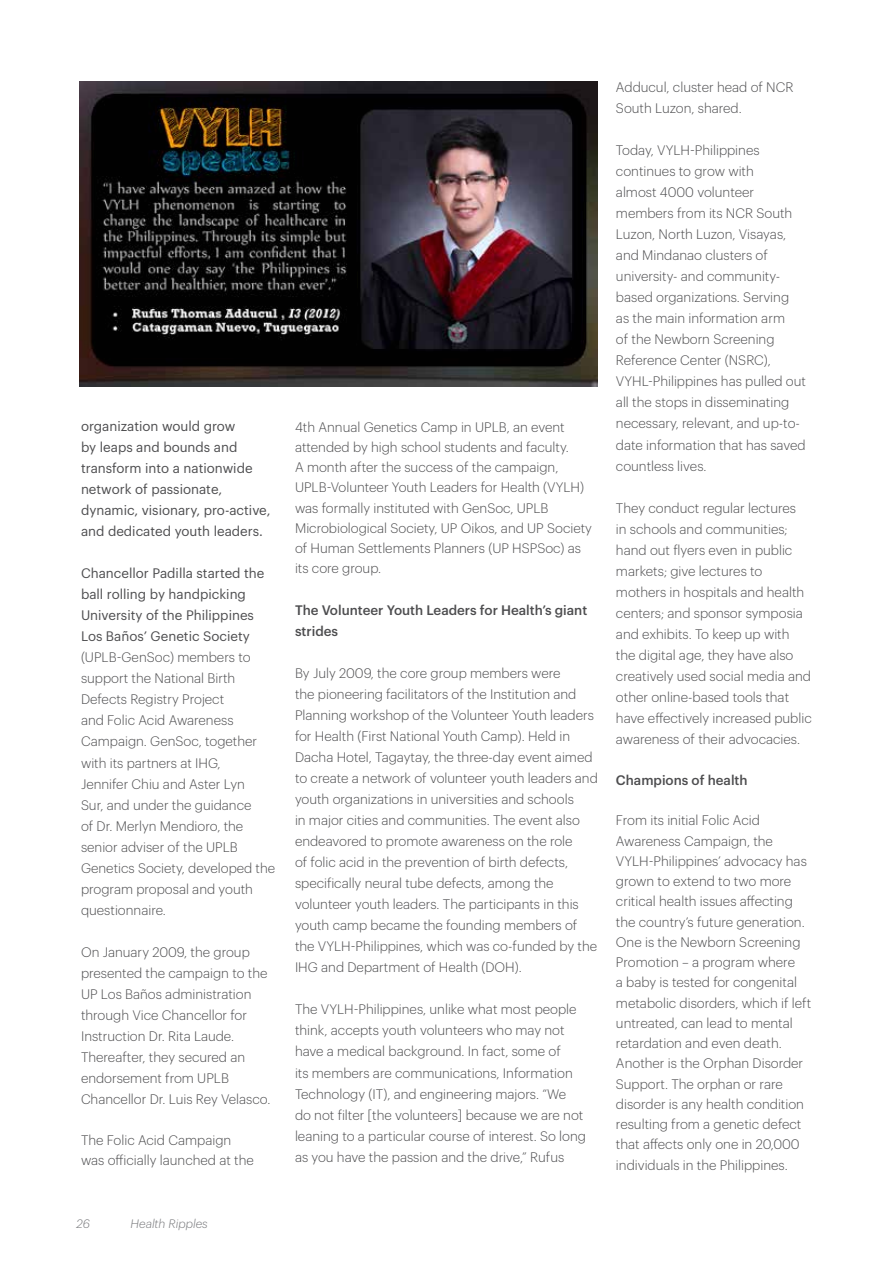
<style>
.page{position:relative;width:893px;height:1263px;background:#fff}
.page>*{position:absolute;margin:0;border:0;box-sizing:border-box;transform-origin:0 0}
.t1{font:300 13.5px/21px "Graphik";color:#4d4d4f}
.t2{font:13.5px/21px "Graphik";color:#4d4d4f}
.t3{font:500 13.5px/21px "Graphik";color:#4d4d4f}
.t4{font:italic 300 12px "Graphik";color:#77787b}
</style>
<div class="page">
<img style="left:79px;top:81px;width:518px;height:305px">
<p class="t2" style="left:81px;top:415px;width:191px">organization would grow<br>by leaps and bounds and transform into a nationwide network of passionate, dynamic, visionary, pro-active, and dedicated youth leaders.</p>
<p class="t2" style="left:81px;top:562px;width:185px">Chancellor Padilla started the ball rolling by handpicking<br>University of the Philippines<br>Los Baños’ Genetic Society</p>
<p class="t1" style="left:81px;top:646px;width:196px">(UPLB-GenSoc) members to support the National Birth<br>Defects Registry Project<br>and Folic Acid Awareness<br>Campaign. GenSoc, together with its partners at IHG,<br>Jennifer Chiu and Aster Lyn<br>Sur, and under the guidance<br>of Dr. Merlyn Mendioro, the senior adviser of the UPLB<br>Genetics Society, developed the program proposal and youth questionnaire.</p>
<p class="t1" style="left:81px;top:940px;width:191px">On January 2009, the group presented the campaign to the<br>UP Los Baños administration through Vice Chancellor for<br>Instruction Dr. Rita Laude.<br>Thereafter, they secured an endorsement from UPLB<br>Chancellor Dr. Luis Rey Velasco.</p>
<p class="t1" style="left:81px;top:1129px;width:174px;line-height:20.2px">The Folic Acid Campaign was officially launched at the</p>
<p class="t4" style="left:76px;top:1215px;width:15px">26</p>
<p class="t4" style="left:130px;top:1215px;width:79px">Health Ripples</p>
<p class="t1" style="left:295px;top:415px;width:299px;line-height:20.2px">4th Annual Genetics Camp in UPLB, an event attended by high school students and faculty.<br>A month after the success of the campaign, UPLB-Volunteer Youth Leaders for Health (VYLH) was formally instituted with GenSoc, UPLB Microbiological Society, UP Oikos, and UP Society of Human Settlements Planners (UP HSPSoc) as its core group.</p>
<p class="t3" style="left:295px;top:599px;width:294px">The Volunteer Youth Leaders for Health’s giant strides</p>
<p class="t1" style="left:295px;top:662px;width:304px">By July 2009, the core group members were<br>the pioneering facilitators of the Institution and Planning workshop of the Volunteer Youth leaders for Health (First National Youth Camp). Held in Dacha Hotel, Tagaytay, the three-day event aimed to create a network of volunteer youth leaders and youth organizations in universities and schools<br>in major cities and communities. The event also endeavored to promote awareness on the role<br>of folic acid in the prevention of birth defects, specifically neural tube defects, among the volunteer youth leaders. The participants in this youth camp became the founding members of the VYLH-Philippines, which was co-funded by the IHG and Department of Health (DOH).</p>
<p class="t1" style="left:295px;top:998px;width:292px">The VYLH-Philippines, unlike what most people think, accepts youth volunteers who may not have a medical background. In fact, some of<br>its members are communications, Information Technology (IT), and engineering majors. “We<br>do not filter [the volunteers] because we are not leaning to a particular course of interest. So long as you have the passion and the drive,” Rufus</p>
<p class="t1" style="left:616px;top:76px;width:179px">Adducul, cluster head of NCR<br>South Luzon, shared.</p>
<p class="t1" style="left:616px;top:139px;width:191px">Today, VYLH-Philippines continues to grow with<br>almost 4000 volunteer members from its NCR South<br>Luzon, North Luzon, Visayas, and Mindanao clusters of university- and community&shy;based organizations. Serving<br>as the main information arm<br>of the Newborn Screening<br>Reference Center (NSRC),<br>VYHL-Philippines has pulled out all the stops in disseminating necessary, relevant, and up-to&shy;date information that has saved countless lives.</p>
<p class="t1" style="left:616px;top:496px;width:197px">They conduct regular lectures<br>in schools and communities; hand out flyers even in public markets; give lectures to mothers in hospitals and health centers; and sponsor symposia and exhibits. To keep up with the digital age, they have also creatively used social media and other online-based tools that have effectively increased public awareness of their advocacies.</p>
<p class="t3" style="left:616px;top:768px;width:133px">Champions of health</p>
<p class="t1" style="left:616px;top:809px;width:197px;line-height:20.2px">From its initial Folic Acid<br>Awareness Campaign, the<br>VYLH-Philippines’ advocacy has grown to extend to two more critical health issues affecting the country’s future generation.<br>One is the Newborn Screening<br>Promotion – a program where<br>a baby is tested for congenital metabolic disorders, which if left untreated, can lead to mental retardation and even death.<br>Another is the Orphan Disorder<br>Support. The orphan or rare disorder is any health condition resulting from a genetic defect that affects only one in 20,000 individuals in the Philippines.</p>
</div>
